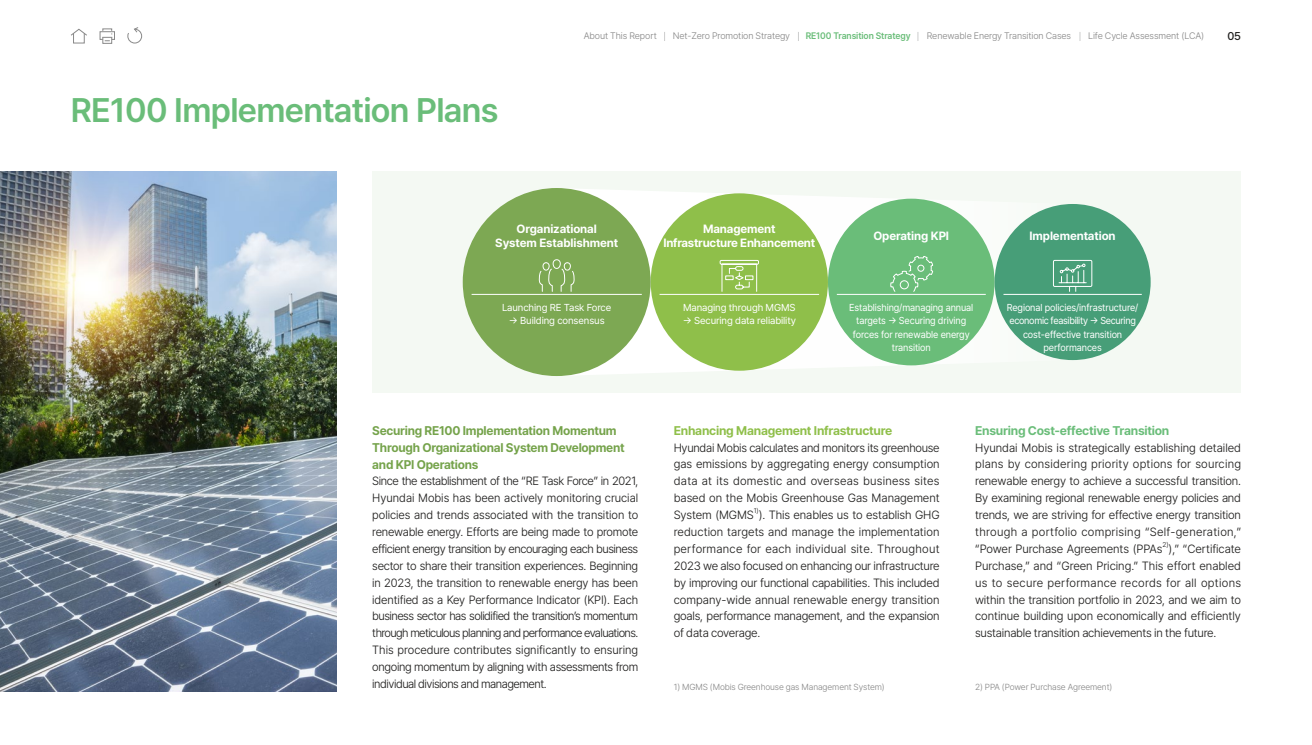
<style>
.page{position:relative;width:1312px;height:745px;background:#fff}
.page>*{position:absolute;margin:0;border:0;box-sizing:border-box;transform-origin:0 0}
.t1{font:600 33.75px "Pretendard";letter-spacing:-.02em;color:#6abd79}
.t2{font:700 12.5px/16.9px "Pretendard";letter-spacing:-.02em;color:#75a34b}
.t3{font:700 12.5px "Pretendard";letter-spacing:-.02em;color:#8fbf4a}
.t4{font:700 12.5px "Pretendard";letter-spacing:-.02em;color:#6abd79}
.t5{font:300 11.88px/16.9px "Pretendard";letter-spacing:-.02em;color:#1f1e1d;text-align:justify}
.t6{font:700 11.88px/14.4px "Pretendard";letter-spacing:-.01em;color:#fff;text-align:center}
.t7{font:500 11.25px "Pretendard";color:#1f1e1d}
.t8{font:10px/13.1px "Pretendard";letter-spacing:-.01em;color:#fff;text-align:center;scale:.95 1}
.t9{font:10px "Pretendard";letter-spacing:-.01em;color:#fff}
.t10{font:300 9.38px "Pretendard";letter-spacing:-.01em;color:#898989}
.t11{font:600 9.38px "Pretendard";letter-spacing:-.01em;color:#6abd79;scale:.95 1}
.t12{font:300 8.75px "Pretendard";letter-spacing:-.01em;color:#898989}
.t13{font:300 6.88px "Pretendard";color:#1f1e1d}
</style>
<div class="page">
<div style="left:103px;top:37px;width:9px;height:7px;border:1px solid #898989"></div>
<svg style="left:100px;top:29px;width:15px;height:12px"></svg>
<div style="left:73px;top:33px;width:11px;height:10px;border:1px solid #898989"></div>
<svg style="left:71px;top:29px;width:16px;height:7px"></svg>
<svg style="left:127px;top:27px;width:15px;height:16px"></svg>
<img style="left:0;top:171px;width:337px;height:520px">
<div style="left:372px;top:171px;width:868px;height:221px;background:#f4f9f3"></div>
<svg style="left:566px;top:188px;width:506px;height:188px"></svg>
<div style="left:827px;top:198px;width:167px;height:167px;background:#6abd79;border-radius:50%"></div>
<div style="left:650px;top:193px;width:177px;height:177px;background:#8fbf4a;border-radius:50%"></div>
<div style="left:994px;top:204px;width:156px;height:156px;background:#479e78;border-radius:50%"></div>
<div style="left:462px;top:188px;width:188px;height:188px;background:#7da853;border-radius:50%"></div>
<svg style="left:719px;top:259px;width:40px;height:33px"></svg>
<svg style="left:1053px;top:259px;width:39px;height:33px"></svg>
<hr style="left:471px;top:294px;width:170px;height:1px;background:#fff">
<hr style="left:659px;top:294px;width:160px;height:1px;background:#fff">
<hr style="left:836px;top:294px;width:149px;height:1px;background:#fff">
<hr style="left:1003px;top:294px;width:138px;height:1px;background:#fff">
<svg style="left:539px;top:259px;width:35px;height:33px"></svg>
<svg style="left:890px;top:256px;width:43px;height:36px"></svg>
<h1 class="t1" style="left:71px;top:90px;width:429px">RE100 Implementation Plans</h1>
<p class="t10" style="left:583px;top:30px;width:75px">About This Report</p>
<p class="t10" style="left:672px;top:30px;width:119px">Net-Zero Promotion Strategy</p>
<p class="t11" style="left:805px;top:30px;width:112px">RE100 Transition Strategy</p>
<p class="t10" style="left:926px;top:30px;width:146px">Renewable Energy Transition Cases</p>
<p class="t10" style="left:1087px;top:30px;width:117px">Life Cycle Assessment (LCA)</p>
<p class="t7" style="left:1227px;top:29px;width:15px">05</p>
<p class="t6" style="left:495px;top:221px;width:124px">Organizational<br>System Establishment</p>
<p class="t9" style="left:502px;top:302px;width:111px">Launching RE Task Force</p>
<p class="t9" style="left:508px;top:315px;width:97px">→ Building consensus</p>
<p class="t6" style="left:663px;top:221px;width:153px">Management<br>Infrastructure Enhancement</p>
<p class="t6" style="left:1029px;top:229px;width:88px">Implementation</p>
<p class="t6" style="left:873px;top:228px;width:77px">Operating KPI</p>
<p class="t9" style="left:683px;top:302px;width:114px">Managing through MGMS</p>
<p class="t9" style="left:682px;top:315px;width:115px">→ Securing data reliability</p>
<p class="t8" style="left:849px;top:301px;width:132px">Establishing/managing annual targets → Securing driving forces for renewable energy transition</p>
<p class="t8" style="left:1006px;top:301px;width:140px">Regional policies/infrastructure/ economic feasibility → Securing cost-effective transition performances</p>
<p class="t2" style="left:372px;top:422px;width:254px">Securing RE100 Implementation Momentum<br>Through Organizational System Development and KPI Operations</p>
<p class="t5" style="left:372px;top:472px;width:267px">Since the establishment of the “RE Task Force” in 2021, Hyundai Mobis has been actively monitoring crucial policies and trends associated with the transition to renewable energy. Efforts are being made to promote efficient energy transition by encouraging each business sector to share their transition experiences. Beginning in 2023, the transition to renewable energy has been identified as a Key Performance Indicator (KPI). Each business sector has solidified the transition’s momentum through meticulous planning and performance evaluations.<br>This procedure contributes significantly to ensuring ongoing momentum by aligning with assessments from individual divisions and management.</p>
<p class="t3" style="left:673px;top:423px;width:220px">Enhancing Management Infrastructure</p>
<p class="t5" style="left:673px;top:438px;width:267px">Hyundai Mobis calculates and monitors its greenhouse gas emissions by aggregating energy consumption data at its domestic and overseas business sites based on the Mobis Greenhouse Gas Management System (MGMS ). This enables us to establish GHG</p>
<p class="t13" style="left:753px;top:506px;width:7px">1)</p>
<p class="t5" style="left:673px;top:523px;width:267px">reduction targets and manage the implementation performance for each individual site. Throughout 2023 we also focused on enhancing our infrastructure by improving our functional capabilities. This included company-wide annual renewable energy transition goals, performance management, and the expansion of data coverage.</p>
<p class="t4" style="left:974px;top:423px;width:196px">Ensuring Cost-effective Transition</p>
<p class="t5" style="left:974px;top:438px;width:267px">Hyundai Mobis is strategically establishing detailed plans by considering priority options for sourcing renewable energy to achieve a successful transition.<br>By examining regional renewable energy policies and trends, we are striving for effective energy transition through a portfolio comprising “Self-generation,” “Power Purchase Agreements (PPAs</p>
<p class="t13" style="left:1162px;top:540px;width:8px">2)</p>
<p class="t5" style="left:974px;top:540px;width:267px;text-indent:193px">),” “Certificate Purchase,” and “Green Pricing.” This effort enabled us to secure performance records for all options within the transition portfolio in 2023, and we aim to continue building upon economically and efficiently sustainable transition achievements in the future.</p>
<p class="t12" style="left:673px;top:681px;width:212px">1) MGMS (Mobis Greenhouse gas Management System)</p>
<p class="t12" style="left:974px;top:681px;width:139px">2) PPA (Power Purchase Agreement)</p>
</div>
